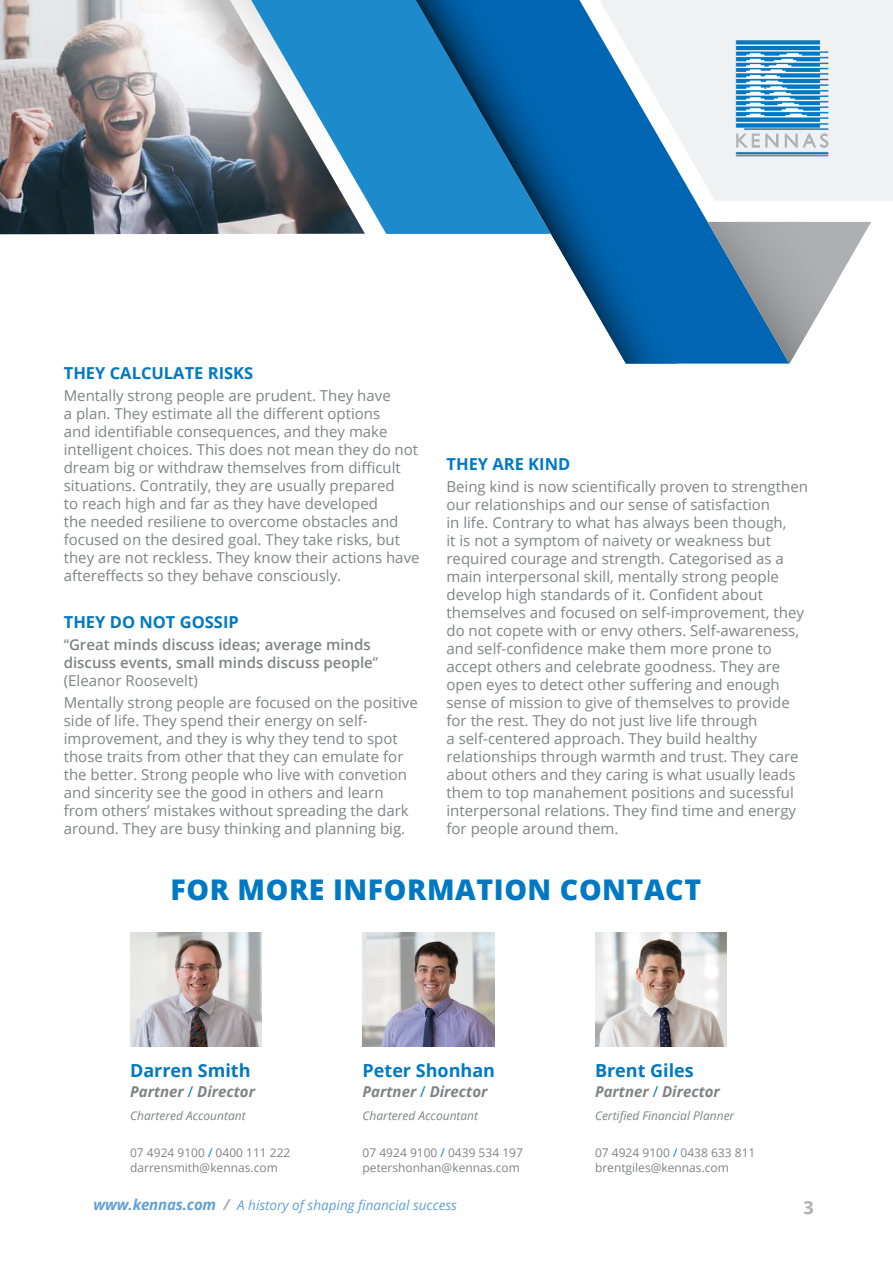
<style>
.page{position:relative;width:893px;height:1263px;background:#fff}
.page>*{position:absolute;margin:0;border:0;box-sizing:border-box;transform-origin:0 0}
.t1{font:800 28.5px "Open Sans";letter-spacing:.02em;color:#0079c2}
.t2{font:700 18px "Open Sans";color:#0079c2}
.t3{font:700 18px "Open Sans";color:#aeafb3}
.Body_Copy{font:700 16.5px "Open Sans";color:#0079c2}
.Body_Copy-2{font:15px/18px "Open Sans";color:#808285}
.Body_Copy-3{font:600 15px/18px "Open Sans";color:#808285}
.t4{font:italic 700 15px "Open Sans";color:#808285}
.t5{font:italic 13.5px "Open Sans";color:#629fd5}
.t6{font:12px "Open Sans";color:#808285}
.t7{font:italic 12px "Open Sans";color:#808285}
.s1{font-weight:400}
.s2{font-weight:400;font-style:normal;color:#0079c2}
.s3{color:#0079c2}
.s4{font-weight:700;font-size:15px}
.s5{font-weight:700;font-size:15px;color:#aeafb3}
</style>
<div class="page">
<div style="left:789px;top:0;width:104px;height:201px;background:#f0f1f2"></div>
<svg style="left:677px;top:0;width:112px;height:364px;fill:#f0f1f2"></svg>
<div style="left:365px;top:0;width:43px;height:234px;background:#1d8acb"></div>
<svg style="left:838px;top:222px;width:33px;height:57px"></svg>
<img style="left:408px;top:0;width:269px;height:364px">
<img style="left:708px;top:222px;width:130px;height:142px">
<img style="left:420px;top:7px;width:130px;height:225px">
<img style="left:735px;top:37px;width:95px;height:121px">
<img style="left:0;top:0;width:365px;height:234px">
<img style="left:163px;top:0;width:189px;height:211px">
<img style="left:352px;top:211px;width:37px;height:22px">
<img style="left:130px;top:932px;width:132px;height:115px">
<img style="left:363px;top:932px;width:131px;height:115px">
<img style="left:595px;top:932px;width:132px;height:115px">
<p class="Body_Copy" style="left:64px;top:361px;width:191px">THEY CALCULATE RISKS</p>
<p class="Body_Copy-2" style="left:64px;top:386px;width:357px">Mentally strong people are prudent. They have<br>a plan. They estimate all the different options<br>and identifiable consequences, and they make intelligent choices. This does not mean they do not dream big or withdraw themselves from difficult situations. Contratily, they are usually prepared<br>to reach high and far as they have developed<br>the needed resiliene to overcome obstacles and focused on the desired goal. They take risks, but they are not reckless. They know their actions have aftereffects so they behave consciously.</p>
<p class="Body_Copy" style="left:64px;top:610px;width:177px">THEY DO NOT GOSSIP</p>
<p class="Body_Copy-3" style="left:64px;top:635px;width:316px"><span class="s1">“</span>Great minds discuss ideas; average minds discuss events, small minds discuss people<span class="s1">” (Eleanor Roosevelt)</span></p>
<p class="Body_Copy-2" style="left:64px;top:693px;width:355px">Mentally strong people are focused on the positive side of life. They spend their energy on self&shy;improvement, and they is why they tend to spot those traits from other that they can emulate for the better. Strong people who live with convetion and sincerity see the good in others and learn from others’ mistakes without spreading the dark around. They are busy thinking and planning big.</p>
<p class="Body_Copy" style="left:446px;top:452px;width:125px">THEY ARE KIND</p>
<p class="Body_Copy-2" style="left:446px;top:477px;width:363px">Being kind is now scientifically proven to strengthen our relationships and our sense of satisfaction<br>in life. Contrary to what has always been though,<br>it is not a symptom of naivety or weakness but required courage and strength. Categorised as a main interpersonal skill, mentally strong people develop high standards of it. Confident about themselves and focused on self-improvement, they do not copete with or envy others. Self-awareness, and self-confidence make them more prone to accept others and celebrate goodness. They are open eyes to detect other suffering and enough sense of mission to give of themselves to provide for the rest. They do not just live life through<br>a self-centered approach. They build healthy relationships through warmth and trust. They care about others and they caring is what usually leads them to top manahement positions and sucessful interpersonal relations. They find time and energy for people around them.</p>
<p class="t1" style="left:171px;top:868px;width:532px">FOR MORE INFORMATION CONTACT</p>
<p class="t2" style="left:130px;top:1058px;width:122px">Darren Smith</p>
<p class="t4" style="left:130px;top:1081px;width:126px">Partner <span class="s2">/</span> Director</p>
<p class="t7" style="left:130px;top:1107px;width:117px">Chartered Accountant</p>
<p class="t6" style="left:130px;top:1145px;width:162px">07 4924 9100 <span class="s3">/</span> 0400 111 222</p>
<p class="t6" style="left:130px;top:1159px;width:149px">darrensmith@kennas.com</p>
<p class="t2" style="left:363px;top:1058px;width:134px">Peter Shonhan</p>
<p class="t4" style="left:363px;top:1081px;width:126px">Partner <span class="s2">/</span> Director</p>
<p class="t7" style="left:363px;top:1107px;width:117px">Chartered Accountant</p>
<p class="t6" style="left:363px;top:1145px;width:162px">07 4924 9100 <span class="s3">/</span> 0439 534 197</p>
<p class="t6" style="left:363px;top:1159px;width:159px">petershonhan@kennas.com</p>
<p class="t2" style="left:595px;top:1058px;width:100px">Brent Giles</p>
<p class="t4" style="left:595px;top:1081px;width:126px">Partner <span class="s2">/</span> Director</p>
<p class="t7" style="left:595px;top:1107px;width:141px">Certified Financial Planner</p>
<p class="t6" style="left:595px;top:1145px;width:162px">07 4924 9100 <span class="s3">/</span> 0438 633 811</p>
<p class="t6" style="left:595px;top:1159px;width:135px">brentgiles@kennas.com</p>
<p class="t5" style="left:94px;top:1196px;width:365px"><span class="s4">www.kennas.com</span> <span class="s5">/</span> A history of shaping financial success</p>
<p class="t3" style="left:804px;top:1195px;width:12px">3</p>
</div>
